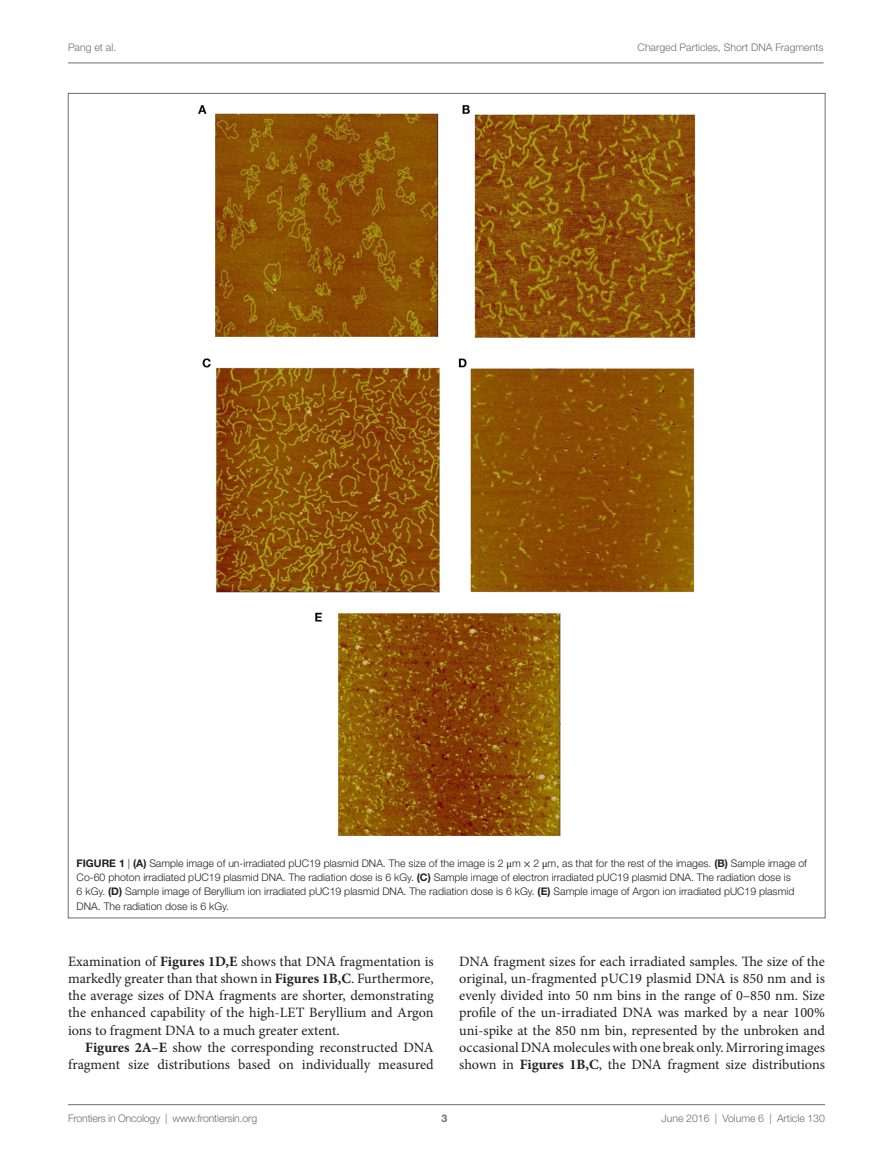
<style>
.page{position:relative;width:893px;height:1170px;background:#fff}
.page>*{position:absolute;margin:0;border:0;box-sizing:border-box;transform-origin:0 0}
.t1{font:14.25px/17.2px "Minion Pro";letter-spacing:-.005em;color:#231f20;text-align:justify}
.t2{font:300 10.5px/14.2px "Helvetica Neue LT Std";color:#231f20}
.t3{font:300 10.5px "Helvetica Neue LT Std";color:#6c6d70}
.t4{font:700 10.5px "Helvetica Neue LT Std";color:#6c6d70}
.s1{font-weight:700}
.s2{font-family:"STIX General";font-weight:400}
</style>
<div class="page">
<img style="left:198px;top:105px;width:498px;height:731px">
<hr style="left:68px;top:1104px;width:757px;height:1px;background:#6c6d70">
<hr style="left:68px;top:63px;width:756px;height:1px;background:#6c6d70">
<p class="t3" style="left:68px;top:41px;width:50px">Pang et al.</p>
<p class="t3" style="left:638px;top:41px;width:187px">Charged Particles, Short DNA Fragments</p>
<p class="t2" style="left:77px;top:855px;width:732px"><span class="s1">FIG URE 1</span> | <span class="s1">(A)</span> Sample image of un-irradiated pUC19 plasmid DNA. The size of the image is 2 <span class="s2">μ</span>m <span class="s2">×</span> 2 <span class="s2">μ</span>m, as that for the rest of the images. <span class="s1">(B)</span> Sample image of Co-60 photon irradiated pUC19 plasmid DNA. The radiation dose is 6 kGy. <span class="s1">(C)</span> Sample image of electron irradiated pUC19 plasmid DNA. The radiation dose is<br>6 kGy. <span class="s1">(D)</span> Sample image of Beryllium ion irradiated pUC19 plasmid DNA. The radiation dose is 6 kGy. <span class="s1">(E)</span> Sample image of Argon ion irradiated pUC19 plasmid DNA. The radiation dose is 6 kGy.</p>
<p class="t1" style="left:68px;top:952px;width:367px">Examination of <span class="s1">Figures 1D,E</span> shows that DNA fragmentation is markedly greater than that shown in <span class="s1">Figures 1B,C</span>. Furthermore, the average sizes of DNA fragments are shorter, demonstrating the enhanced capability of the high-LET Beryllium and Argon ions to fragment DNA to a much greater extent.</p>
<p class="t1" style="left:68px;top:1038px;width:367px;text-align:right"><span class="s1">Figures 2A–E</span> show the corresponding reconstructed DNA fragment size distributions based on individually measured</p>
<p class="t1" style="left:459px;top:952px;width:367px">DNA fragment sizes for each irradiated samples. The size of the original, un-fragmented pUC19 plasmid DNA is 850 nm and is evenly divided into 50 nm bins in the range of 0–850 nm. Size profile of the un-irradiated DNA was marked by a near 100% uni-spike at the 850 nm bin, represented by the unbroken and occasional DNA molecules with one break only. Mirroring images shown in <span class="s1">Figures 1B,C</span>, the DNA fragment size distributions</p>
<p class="t3" style="left:68px;top:1111px;width:191px">Frontiers in Oncology | www.frontiersin.org</p>
<p class="t3" style="left:662px;top:1111px;width:165px">June 2016 | Volume 6 | Article 130</p>
<p class="t4" style="left:441px;top:1111px;width:7px">3</p>
</div>
